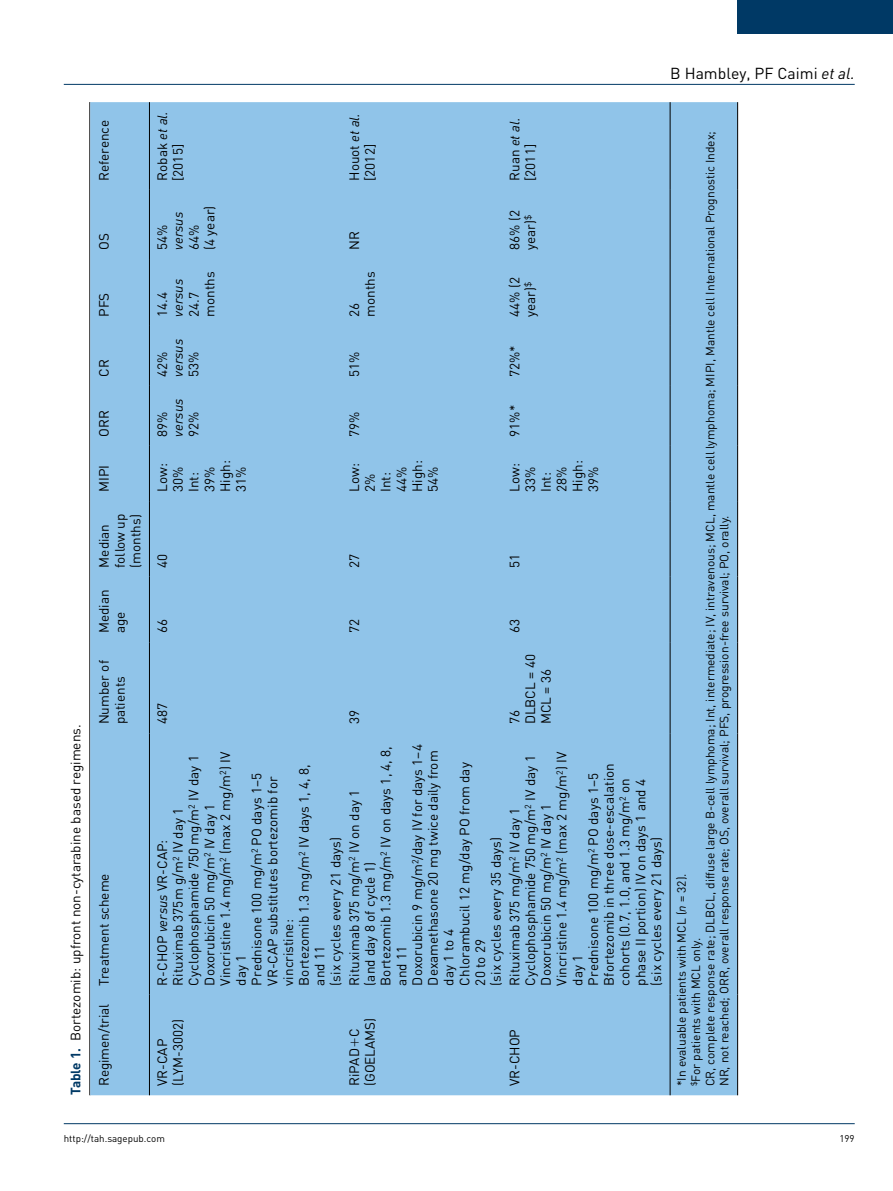
<style>
.page{position:relative;width:893px;height:1191px;background:#fff}
.page>*{position:absolute;margin:0;border:0;box-sizing:border-box;transform-origin:0 0}
.t1{font:15.75px "DIN";color:#000}
.t2{font:13.5px/15.8px "DIN";color:#000}
.t3{font:italic 13.5px "DIN";color:#000}
.t4{font:12px/14.2px "DIN";color:#000}
.t5{font:9.75px "DIN";color:#000}
.s1{font-weight:700;color:#003965}
.s2{font-style:italic}
</style>
<div class="page">
<hr style="left:64px;top:84px;width:791px;height:1px;background:#003965">
<hr style="left:64px;top:1123px;width:791px;height:1px;background:#003965">
<div style="left:738px;top:0;width:155px;height:34px;background:#003965"></div>
<hr style="left:89px;top:102px;width:1px;height:993px;background:#000">
<div style="left:90px;top:102px;width:647px;height:993px;background:#90c4e9"></div>
<hr style="left:149px;top:994px;width:1px;height:101px;background:#000">
<hr style="left:149px;top:733px;width:1px;height:261px;background:#000">
<hr style="left:149px;top:642px;width:1px;height:91px;background:#000">
<hr style="left:149px;top:576px;width:1px;height:66px;background:#000">
<hr style="left:149px;top:501px;width:1px;height:75px;background:#000">
<hr style="left:149px;top:446px;width:1px;height:55px;background:#000">
<hr style="left:149px;top:386px;width:1px;height:60px;background:#000">
<hr style="left:149px;top:326px;width:1px;height:60px;background:#000">
<hr style="left:149px;top:259px;width:1px;height:67px;background:#000">
<hr style="left:149px;top:190px;width:1px;height:69px;background:#000">
<hr style="left:149px;top:102px;width:1px;height:88px;background:#000">
<hr style="left:670px;top:994px;width:1px;height:101px;background:#000">
<hr style="left:670px;top:733px;width:1px;height:261px;background:#000">
<hr style="left:670px;top:642px;width:1px;height:91px;background:#000">
<hr style="left:670px;top:576px;width:1px;height:66px;background:#000">
<hr style="left:670px;top:501px;width:1px;height:75px;background:#000">
<hr style="left:670px;top:446px;width:1px;height:55px;background:#000">
<hr style="left:670px;top:386px;width:1px;height:60px;background:#000">
<hr style="left:670px;top:326px;width:1px;height:60px;background:#000">
<hr style="left:670px;top:259px;width:1px;height:67px;background:#000">
<hr style="left:670px;top:190px;width:1px;height:69px;background:#000">
<hr style="left:670px;top:102px;width:1px;height:88px;background:#000">
<hr style="left:737px;top:994px;width:1px;height:101px;background:#000">
<hr style="left:737px;top:733px;width:1px;height:261px;background:#000">
<hr style="left:737px;top:642px;width:1px;height:91px;background:#000">
<hr style="left:737px;top:576px;width:1px;height:66px;background:#000">
<hr style="left:737px;top:501px;width:1px;height:75px;background:#000">
<hr style="left:737px;top:446px;width:1px;height:55px;background:#000">
<hr style="left:737px;top:386px;width:1px;height:60px;background:#000">
<hr style="left:737px;top:326px;width:1px;height:60px;background:#000">
<hr style="left:737px;top:259px;width:1px;height:67px;background:#000">
<hr style="left:737px;top:190px;width:1px;height:69px;background:#000">
<hr style="left:737px;top:102px;width:1px;height:88px;background:#000">
<svg style="left:351px;top:1038px;width:8px;height:8px"></svg>
<p class="t2" style="left:96px;top:181px;width:62px;rotate:-90deg">Reference</p>
<p class="t2" style="left:96px;top:250px;width:18px;rotate:-90deg">OS</p>
<p class="t2" style="left:96px;top:317px;width:26px;rotate:-90deg">PFS</p>
<p class="t2" style="left:96px;top:377px;width:19px;rotate:-90deg">CR</p>
<p class="t2" style="left:96px;top:437px;width:28px;rotate:-90deg">ORR</p>
<p class="t2" style="left:96px;top:492px;width:29px;rotate:-90deg">MIPI</p>
<p class="t2" style="left:96px;top:567px;width:56px;rotate:-90deg">Median follow up (months)</p>
<p class="t2" style="left:96px;top:633px;width:45px;rotate:-90deg">Median age</p>
<p class="t2" style="left:96px;top:724px;width:66px;rotate:-90deg">Number of patients</p>
<p class="t2" style="left:61px;top:1086px;width:363px;line-height:28.5px;text-indent:-9px;rotate:-90deg"><span class="s1">Table 1.</span> Bortezomib: upfront non-cytarabine based regimens.<br>Regimen/trial</p>
<p class="t2" style="left:96px;top:985px;width:114px;rotate:-90deg">Treatment scheme</p>
<p class="t1" style="left:670px;top:63px;width:186px">B Hambley, PF Caimi <span class="s2">et al.</span></p>
<p class="t2" style="left:154px;top:181px;width:71px;rotate:-90deg">Robak <span class="s2">et al. </span>[2015]</p>
<p class="t2" style="left:154px;top:250px;width:27px;rotate:-90deg">54%</p>
<p class="t3" style="left:170px;top:250px;width:39px;rotate:-90deg">versus</p>
<p class="t2" style="left:186px;top:250px;width:46px;rotate:-90deg">64%<br>(4 year)</p>
<p class="t2" style="left:154px;top:317px;width:26px;rotate:-90deg">14.4</p>
<p class="t3" style="left:170px;top:317px;width:39px;rotate:-90deg">versus</p>
<p class="t2" style="left:186px;top:317px;width:47px;rotate:-90deg">24.7 months</p>
<p class="t2" style="left:154px;top:377px;width:27px;rotate:-90deg">42%</p>
<p class="t3" style="left:170px;top:377px;width:39px;rotate:-90deg">versus</p>
<p class="t2" style="left:186px;top:377px;width:27px;rotate:-90deg">53%</p>
<p class="t2" style="left:154px;top:437px;width:27px;rotate:-90deg">89%</p>
<p class="t3" style="left:170px;top:437px;width:39px;rotate:-90deg">versus</p>
<p class="t2" style="left:186px;top:437px;width:27px;rotate:-90deg">92%</p>
<p class="t2" style="left:154px;top:492px;width:33px;rotate:-90deg">Low:<br>30%<br>Int:<br>39%<br>High:<br>31%</p>
<p class="t2" style="left:154px;top:567px;width:16px;rotate:-90deg">40</p>
<p class="t2" style="left:154px;top:633px;width:16px;rotate:-90deg">66</p>
<p class="t2" style="left:154px;top:724px;width:23px;rotate:-90deg">487</p>
<p class="t2" style="left:346px;top:181px;width:69px;rotate:-90deg">Houot <span class="s2">et al. </span>[2012]</p>
<p class="t2" style="left:346px;top:250px;width:20px;rotate:-90deg">NR</p>
<p class="t2" style="left:346px;top:317px;width:47px;rotate:-90deg">26 months</p>
<p class="t2" style="left:346px;top:377px;width:27px;rotate:-90deg">51%</p>
<p class="t2" style="left:346px;top:437px;width:27px;rotate:-90deg">79%</p>
<p class="t2" style="left:346px;top:492px;width:33px;rotate:-90deg">Low:<br>2%<br>Int:<br>44%<br>High:<br>54%</p>
<p class="t2" style="left:346px;top:567px;width:16px;rotate:-90deg">27</p>
<p class="t2" style="left:346px;top:633px;width:16px;rotate:-90deg">72</p>
<p class="t2" style="left:346px;top:724px;width:16px;rotate:-90deg">39</p>
<p class="t2" style="left:506px;top:181px;width:64px;rotate:-90deg">Ruan <span class="s2">et al. </span>[2011]</p>
<p class="t2" style="left:506px;top:250px;width:41px;rotate:-90deg">86% (2 year)<sup>$</sup></p>
<p class="t2" style="left:506px;top:317px;width:41px;rotate:-90deg">44% (2 year)<sup>$</sup></p>
<p class="t2" style="left:506px;top:377px;width:33px;rotate:-90deg">72%*</p>
<p class="t2" style="left:506px;top:437px;width:33px;rotate:-90deg">91%*</p>
<p class="t2" style="left:506px;top:492px;width:33px;rotate:-90deg">Low:<br>33%<br>Int:<br>28%<br>High:<br>39%</p>
<p class="t2" style="left:506px;top:567px;width:16px;rotate:-90deg">51</p>
<p class="t2" style="left:506px;top:633px;width:16px;rotate:-90deg">63</p>
<p class="t2" style="left:506px;top:724px;width:72px;rotate:-90deg">76<br>DLBCL = 40<br>MCL = 36</p>
<p class="t2" style="left:346px;top:985px;width:243px;rotate:-90deg">Rituximab 375 mg/m<sup>2</sup> IV on day 1<br>(and day 8 of cycle 1)<br>Bortezomib 1.3 mg/m<sup>2</sup> IV on days 1, 4, 8, and 11<br>Doxorubicin 9 mg/m<sup>2</sup>/day IV for days 1–4<br>Dexamethasone 20 mg twice daily from day 1 to 4<br>Chlorambucil 12 mg/day PO from day<br>20 to 29<br>(six cycles every 35 days)</p>
<p class="t2" style="left:154px;top:985px;width:235px;rotate:-90deg">R-CHOP <span class="s2">versus</span> VR-CAP:<br>Rituximab 375m g/m<sup>2</sup> IV day 1<br>Cyclophosphamide 750 mg/m<sup>2</sup> IV day 1<br>Doxorubicin 50 mg/m<sup>2</sup> IV day 1<br>Vincristine 1.4 mg/m<sup>2</sup> (max 2 mg/m<sup>2</sup>) IV day 1<br>Prednisone 100 mg/m<sup>2</sup> PO days 1–5<br>VR-CAP substitutes bortezomib for vincristine:<br>Bortezomib 1.3 mg/m<sup>2</sup> IV days 1, 4, 8, and 11<br>(six cycles every 21 days)</p>
<p class="t2" style="left:506px;top:985px;width:235px;rotate:-90deg">Rituximab 375 mg/m<sup>2</sup> IV day 1<br>Cyclophosphamide 750 mg/m<sup>2</sup> IV day 1<br>Doxorubicin 50 mg/m<sup>2</sup> IV day 1<br>Vincristine 1.4 mg/m<sup>2</sup> (max 2 mg/m<sup>2</sup>) IV day 1<br>Prednisone 100 mg/m<sup>2</sup> PO days 1–5<br>Bfortezomib in three dose-escalation cohorts (0.7, 1.0, and 1.3 mg/m<sup>2</sup> on phase II portion) IV on days 1 and 4<br>(six cycles every 21 days)</p>
<p class="t2" style="left:154px;top:1086px;width:69px;rotate:-90deg">VR-CAP (LYM-3002)</p>
<p class="t2" style="left:346px;top:1086px;width:70px;rotate:-90deg">RiPAD C (GOELAMS)</p>
<p class="t2" style="left:506px;top:1086px;width:59px;rotate:-90deg">VR-CHOP</p>
<p class="t4" style="left:674px;top:1086px;width:956px;rotate:-90deg">*In evaluable patients with MCL (<span class="s2">n</span> = 32).<br><sup>$</sup>For patients with MCL only.<br>CR, complete response rate; DLBCL, diffuse large B-cell lymphoma; Int, intermediate; IV, intravenous; MCL, mantle cell lymphoma; MIPI, Mantle cell International Prognostic Index; NR, not reached; ORR, overall response rate; OS, overall survival; PFS, progression-free survival; PO, orally.</p>
<p class="t5" style="left:64px;top:1132px;width:103px">http://tah.sagepub.com</p>
<p class="t5" style="left:839px;top:1132px;width:17px">199</p>
</div>
